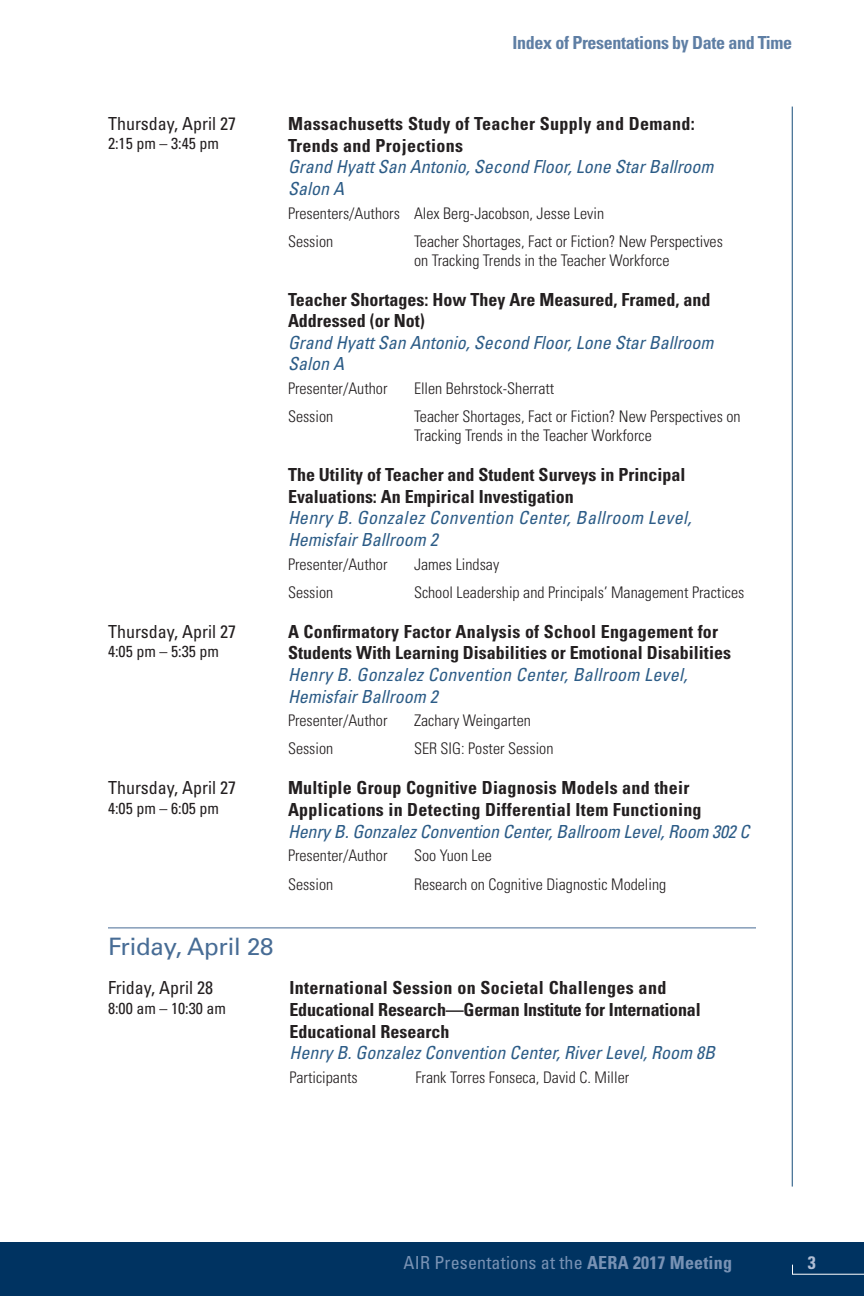
<style>
.page{position:relative;width:864px;height:1296px;background:#fff}
.page>*{position:absolute;margin:0;border:0;box-sizing:border-box;transform-origin:0 0}
.t1{font:24px "Univers LT Std";letter-spacing:-.01em;color:#476c95}
.t2{font:700 condensed 18px/21.6px "Univers LT Std";color:#231f20}
.t3{font:italic condensed 18px/21.6px "Univers LT Std";color:#2c5c87}
.t4{font:italic condensed 18px/21.6px "Univers LT Std";letter-spacing:.02em;color:#2c5c87}
.t5{font:700 condensed 18px/21.6px "Univers LT Std";letter-spacing:.02em;color:#231f20}
.t6{font:condensed 18px "Univers LT Std";color:#231f20}
.t7{font:condensed 18px "Univers LT Std";letter-spacing:.01em;color:#7892b4}
.t8{font:700 condensed 18px "Univers LT Std";letter-spacing:-.02em;color:#5e7ea4}
.t9{font:700 condensed 18px "Univers LT Std";color:#b1bed4}
.t10{font:300 condensed 16px/19.2px "Univers LT Std";color:#231f20}
.t11{font:condensed 16px "Univers LT Std";color:#231f20}
.s1{font-weight:700}
</style>
<div class="page">
<div style="left:0;top:1242px;width:864px;height:54px;background:#003361"></div>
<svg style="left:792px;top:1264px;width:72px;height:11px"></svg>
<hr style="left:792px;top:107px;width:1px;height:1080px;background:#164d7a">
<hr style="left:108px;top:927px;width:648px;height:1px;background:#476c95">
<p class="t8" style="left:513px;top:32px;width:281px">Index of Presentations by Date and Time</p>
<p class="t6" style="left:108px;top:112px;width:130px">Thursday, April 27</p>
<p class="t11" style="left:108px;top:133px;width:113px">2:15 pm – 3:45 pm</p>
<p class="t5" style="left:288px;top:113px;width:408px">Massachusetts Study of Teacher Supply and Demand:<br>Trends and Projections</p>
<p class="t3" style="left:288px;top:156px;width:427px">Grand Hyatt San Antonio, Second Floor, Lone Star Ballroom<br>Salon A</p>
<p class="t10" style="left:288px;top:199px;width:318px;line-height:28.2px">Presenters/Authors Alex Berg-Jacobson, Jesse Levin<br>Session</p>
<p class="t10" style="left:414px;top:231px;width:310px">Teacher Shortages, Fact or Fiction? New Perspectives on Tracking Trends in the Teacher Workforce</p>
<p class="t2" style="left:288px;top:288px;width:424px">Teacher Shortages: How They Are Measured, Framed, and<br>Addressed (or Not)</p>
<p class="t3" style="left:288px;top:331px;width:427px">Grand Hyatt San Antonio, Second Floor, Lone Star Ballroom<br>Salon A</p>
<p class="t10" style="left:288px;top:379px;width:101px">Presenter/Author</p>
<p class="t10" style="left:414px;top:379px;width:142px">Ellen Behrstock-Sherratt</p>
<p class="t10" style="left:288px;top:407px;width:47px">Session</p>
<p class="t10" style="left:414px;top:407px;width:328px">Teacher Shortages, Fact or Fiction? New Perspectives on<br>Tracking Trends in the Teacher Workforce</p>
<p class="t2" style="left:288px;top:464px;width:399px">The Utility of Teacher and Student Surveys in Principal<br>Evaluations: An Empirical Investigation</p>
<p class="t4" style="left:288px;top:507px;width:405px">Henry B. Gonzalez Convention Center, Ballroom Level,<br>Hemisfair Ballroom 2</p>
<p class="t10" style="left:288px;top:554px;width:101px">Presenter/Author</p>
<p class="t10" style="left:414px;top:554px;width:87px">James Lindsay</p>
<p class="t10" style="left:288px;top:582px;width:47px">Session</p>
<p class="t10" style="left:414px;top:582px;width:332px">School Leadership and Principals’ Management Practices</p>
<p class="t6" style="left:108px;top:620px;width:130px">Thursday, April 27</p>
<p class="t11" style="left:108px;top:641px;width:113px">4:05 pm – 5:35 pm</p>
<p class="t2" style="left:288px;top:620px;width:444px">A Confirmatory Factor Analysis of School Engagement for<br>Students With Learning Disabilities or Emotional Disabilities</p>
<p class="t3" style="left:288px;top:664px;width:401px">Henry B. Gonzalez Convention Center, Ballroom Level,<br>Hemisfair Ballroom 2</p>
<p class="t10" style="left:288px;top:711px;width:101px">Presenter/Author</p>
<p class="t10" style="left:414px;top:711px;width:118px">Zachary Weingarten</p>
<p class="t10" style="left:288px;top:739px;width:47px">Session</p>
<p class="t10" style="left:414px;top:739px;width:141px">SER SIG: Poster Session</p>
<p class="t6" style="left:108px;top:777px;width:130px">Thursday, April 27</p>
<p class="t11" style="left:108px;top:798px;width:113px">4:05 pm – 6:05 pm</p>
<p class="t2" style="left:288px;top:777px;width:415px">Multiple Group Cognitive Diagnosis Models and their<br>Applications in Detecting Differential Item Functioning</p>
<p class="t3" style="left:288px;top:820px;width:463px">Henry B. Gonzalez Convention Center, Ballroom Level, Room 302 C</p>
<p class="t10" style="left:288px;top:846px;width:101px">Presenter/Author</p>
<p class="t10" style="left:414px;top:846px;width:80px">Soo Yuon Lee</p>
<p class="t10" style="left:288px;top:874px;width:47px">Session</p>
<p class="t10" style="left:414px;top:874px;width:254px">Research on Cognitive Diagnostic Modeling</p>
<h1 class="t1" style="left:108px;top:933px;width:167px">Friday, April 28</h1>
<p class="t6" style="left:108px;top:977px;width:107px">Friday, April 28</p>
<p class="t11" style="left:108px;top:998px;width:120px">8:00 am – 10:30 am</p>
<p class="t2" style="left:289px;top:977px;width:413px">International Session on Societal Challenges and<br>Educational Research—German Institute for International<br>Educational Research</p>
<p class="t3" style="left:289px;top:1042px;width:427px">Henry B. Gonzalez Convention Center, River Level, Room 8B</p>
<p class="t10" style="left:289px;top:1068px;width:70px">Participants</p>
<p class="t10" style="left:415px;top:1068px;width:215px">Frank Torres Fonseca, David C. Miller</p>
<p class="t7" style="left:404px;top:1251px;width:330px">AIR Presentations at the <span class="s1">AERA 2017 Meeting</span></p>
<p class="t9" style="left:808px;top:1252px;width:9px">3</p>
</div>
